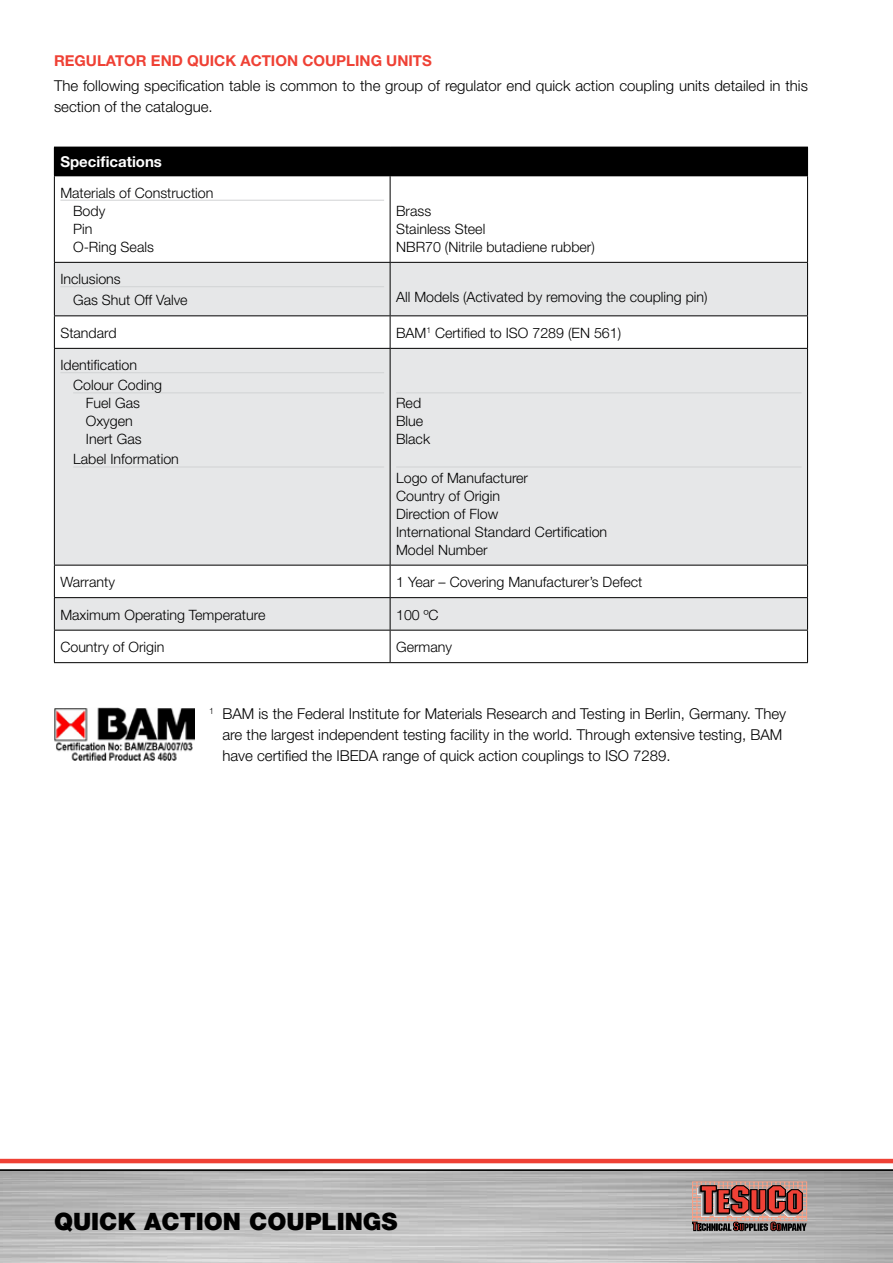
<style>
.page{position:relative;width:893px;height:1263px;background:#fff}
.page>*{position:absolute;margin:0;border:0;box-sizing:border-box;transform-origin:0 0}
.t1{font:900 24px "Helvetica Neue";color:#000}
.t2{font:300 15px/21px "Helvetica Neue";color:#000}
.t3{font:700 15px "Helvetica Neue";color:#ef4135}
.t4{font:700 15px "Helvetica Neue";color:#fff}
.t5{font:300 14.25px/18px "Helvetica Neue";color:#000}
</style>
<div class="page">
<svg style="left:692px;top:1181px;width:115px;height:50px;background:#99615b"></svg>
<hr style="left:0;top:1169px;width:893px;height:2px;background:#000">
<hr style="left:0;top:1159px;width:893px;height:4px;background:#ef4135">
<div style="left:54px;top:147px;width:753px;height:29px;background:#000"></div>
<svg style="left:55px;top:263px;width:752px;height:367px;fill:#e6e7e8"></svg>
<svg style="left:807px;top:147px;width:1px;height:28px"></svg>
<hr style="left:54px;top:176px;width:1px;height:86px;background:#000">
<hr style="left:390px;top:175px;width:418px;height:1px;background:#000">
<hr style="left:390px;top:176px;width:1px;height:86px;background:#000">
<hr style="left:807px;top:176px;width:1px;height:86px;background:#000">
<hr style="left:54px;top:262px;width:336px;height:1px;background:#000">
<hr style="left:54px;top:263px;width:1px;height:52px;background:#000">
<hr style="left:390px;top:262px;width:418px;height:1px;background:#000">
<hr style="left:390px;top:263px;width:1px;height:52px;background:#000">
<hr style="left:807px;top:263px;width:1px;height:52px;background:#000">
<hr style="left:54px;top:315px;width:336px;height:1px;background:#000">
<hr style="left:54px;top:316px;width:1px;height:32px;background:#000">
<hr style="left:390px;top:315px;width:418px;height:1px;background:#000">
<hr style="left:390px;top:316px;width:1px;height:32px;background:#000">
<hr style="left:807px;top:316px;width:1px;height:32px;background:#000">
<hr style="left:54px;top:348px;width:336px;height:1px;background:#000">
<hr style="left:54px;top:349px;width:1px;height:216px;background:#000">
<hr style="left:390px;top:348px;width:418px;height:1px;background:#000">
<hr style="left:390px;top:349px;width:1px;height:216px;background:#000">
<hr style="left:807px;top:349px;width:1px;height:216px;background:#000">
<hr style="left:54px;top:565px;width:336px;height:1px;background:#000">
<hr style="left:54px;top:565px;width:1px;height:32px;background:#000">
<hr style="left:390px;top:565px;width:418px;height:1px;background:#000">
<hr style="left:390px;top:565px;width:1px;height:32px;background:#000">
<hr style="left:807px;top:565px;width:1px;height:32px;background:#000">
<hr style="left:54px;top:597px;width:336px;height:1px;background:#000">
<hr style="left:54px;top:598px;width:1px;height:32px;background:#000">
<hr style="left:390px;top:597px;width:418px;height:1px;background:#000">
<hr style="left:390px;top:598px;width:1px;height:32px;background:#000">
<hr style="left:807px;top:598px;width:1px;height:32px;background:#000">
<hr style="left:54px;top:630px;width:336px;height:1px;background:#000">
<hr style="left:54px;top:630px;width:1px;height:32px;background:#000">
<hr style="left:54px;top:662px;width:336px;height:1px;background:#000">
<hr style="left:390px;top:630px;width:418px;height:1px;background:#000">
<hr style="left:390px;top:630px;width:1px;height:32px;background:#000">
<hr style="left:807px;top:630px;width:1px;height:32px;background:#000">
<hr style="left:390px;top:662px;width:418px;height:1px;background:#000">
<hr style="left:60px;top:200px;width:324px;height:1px;background:#d1d3d4">
<hr style="left:60px;top:286px;width:324px;height:1px;background:#d1d3d4">
<hr style="left:60px;top:372px;width:324px;height:1px;background:#d1d3d4">
<hr style="left:73px;top:392px;width:311px;height:1px;background:#d1d3d4">
<hr style="left:73px;top:467px;width:311px;height:1px;background:#d1d3d4">
<hr style="left:396px;top:392px;width:405px;height:1px;background:#d1d3d4">
<hr style="left:396px;top:467px;width:405px;height:1px;background:#d1d3d4">
<img style="left:54px;top:707px;width:140px;height:54px">
<p class="t3" style="left:54px;top:51px;width:22px">REGULATO</p>
<p class="t3" style="left:136px;top:51px;width:27px">R END</p>
<p class="t3" style="left:187px;top:51px;width:85px">QUICK ACTION</p>
<p class="t3" style="left:302px;top:51px;width:22px">COUPLING</p>
<p class="t3" style="left:386px;top:51px;width:10px">UNITS</p>
<p class="t2" style="left:54px;top:75px;width:755px">The following specification table is common to the group of regulator end quick action coupling units detailed in this section of the catalogue.</p>
<p class="t4" style="left:60px;top:153px;width:103px">Specifications</p>
<p class="t5" style="left:73px;top:183px;width:142px;text-indent:-13px">Materials of Construction<br>Body<br>Pin<br>O-Ring Seals</p>
<p class="t5" style="left:73px;top:268px;width:116px;line-height:21px;text-indent:-13px">Inclusions<br>Gas Shut Off Valve</p>
<p class="t5" style="left:396px;top:201px;width:200px">Brass<br>Stainless Steel<br>NBR70 (Nitrile butadiene rubber)</p>
<p class="t5" style="left:396px;top:288px;width:313px">All Models (Activated by removing the coupling pin)</p>
<p class="t5" style="left:60px;top:323px;width:58px">Standard</p>
<p class="t5" style="left:396px;top:323px;width:227px">BAM<sup>1</sup> Certified to ISO 7289 (EN 561)</p>
<p class="t5" style="left:73px;top:355px;width:90px;line-height:20.1px;text-indent:-13px">Identification<br>Colour Coding</p>
<p class="t5" style="left:86px;top:394px;width:57px">Fuel Gas<br>Oxygen<br>Inert Gas</p>
<p class="t5" style="left:73px;top:450px;width:107px">Label Information</p>
<p class="t5" style="left:396px;top:394px;width:36px">Red<br>Blue<br>Black</p>
<p class="t5" style="left:396px;top:468px;width:213px">Logo of Manufacturer<br>Country of Origin<br>Direction of Flow<br>International Standard Certification<br>Model Number</p>
<p class="t5" style="left:60px;top:573px;width:56px">Warranty</p>
<p class="t5" style="left:396px;top:573px;width:248px">1 Year – Covering Manufacturer’s Defect</p>
<p class="t5" style="left:60px;top:605px;width:207px">Maximum Operating Temperature</p>
<p class="t5" style="left:396px;top:605px;width:44px">100 ºC</p>
<p class="t5" style="left:60px;top:638px;width:105px">Country of Origin</p>
<p class="t5" style="left:396px;top:638px;width:57px">Germany</p>
<p class="t2" style="left:222px;top:703px;width:565px;text-indent:-13px"><sup>1</sup> BAM is the Federal Institute for Materials Research and Testing in Berlin, Germany. They are the largest independent testing facility in the world. Through extensive testing, BAM have certified the IBEDA range of quick action couplings to ISO 7289.</p>
<h1 class="t1" style="left:54px;top:1207px;width:16px">QUI</h1>
<h1 class="t1" style="left:99px;top:1207px;width:300px">CK ACTION COUPLINGS</h1>
</div>
